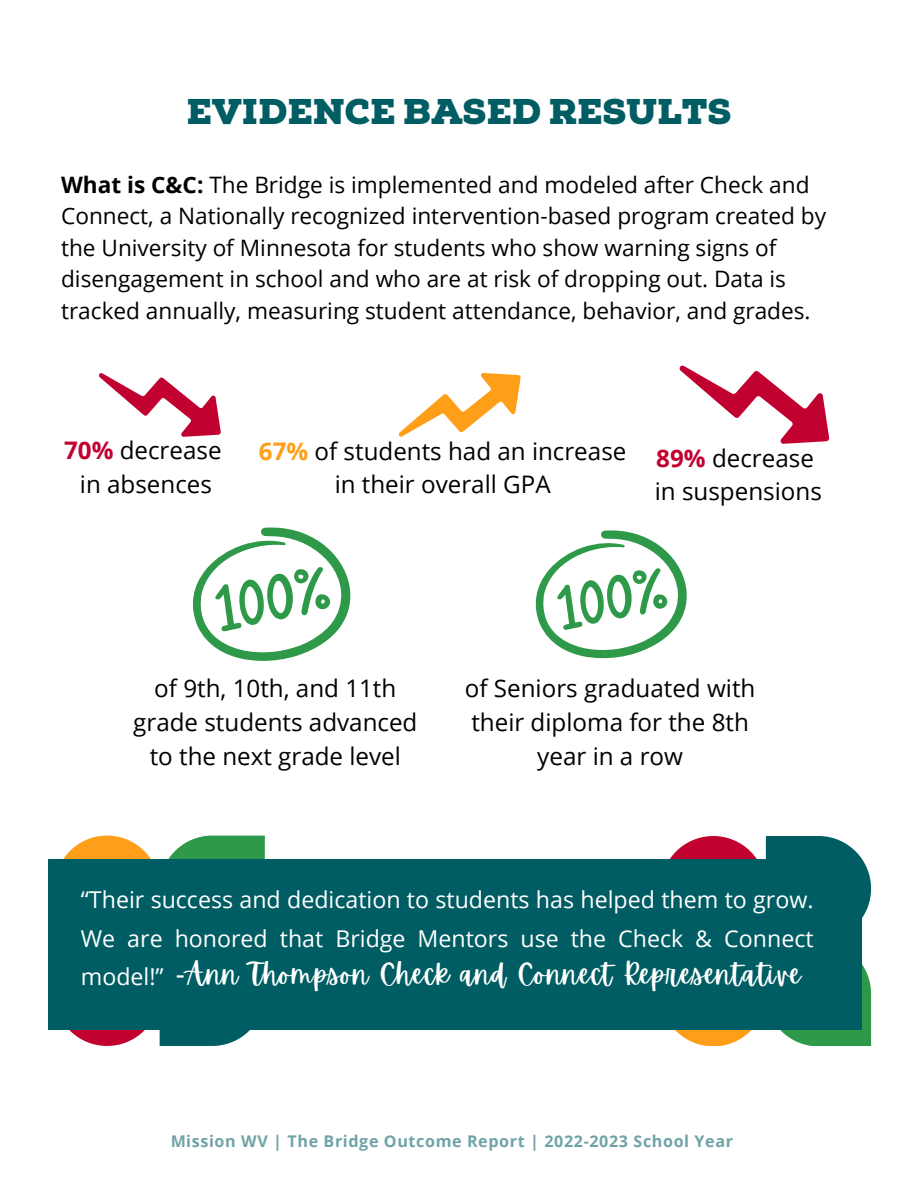
<style>
.page{position:relative;width:918px;height:1188px;background:#fff}
.page>*{position:absolute;margin:0;border:0;box-sizing:border-box;transform-origin:0 0}
.t1{font:900 35.7px "Nexa Slab";color:#005d63}
.t2{font:28.2px "Apricots";letter-spacing:.04em;color:#fff}
.t3{font:24.15px/33.8px "Open Sans";color:#000;text-align:center}
.t4{font:23.25px/38.8px "Open Sans";color:#fff;text-align:justify}
.t5{font:22.65px/31.5px "Open Sans";color:#000}
.t6{font:700 16.05px "Open Sans";letter-spacing:.04em;color:#005d63}
.s1{font-weight:700}
.s2{font-weight:700;color:#c10230}
.s3{font-weight:700;color:#ff9e18}
.s4{font-family:"Noto Sans"}
</style>
<div class="page">
<svg style="left:99px;top:373px;width:122px;height:64px"></svg>
<svg style="left:399px;top:373px;width:122px;height:64px"></svg>
<svg style="left:679px;top:365px;width:150px;height:79px"></svg>
<svg style="left:192px;top:527px;width:159px;height:134px"></svg>
<svg style="left:535px;top:530px;width:152px;height:128px"></svg>
<svg style="left:63px;top:836px;width:202px;height:210px"></svg>
<svg style="left:670px;top:836px;width:201px;height:210px"></svg>
<div style="left:48px;top:859px;width:814px;height:171px;background:#005d63"></div>
<p class="t1" style="left:186px;top:91px;width:547px">EVIDENCE BASED RESULTS</p>
<p class="t5" style="left:61px;top:168px;width:767px"><span class="s1">What is C&amp;C:</span> The Bridge is implemented and modeled after Check and Connect, a Nationally recognized intervention-based program created by the University of Minnesota for students who show warning signs of disengagement in school and who are at risk of dropping out. Data is tracked annually, measuring student attendance, behavior, and grades.</p>
<p class="t3" style="left:64px;top:433px;width:159px"><span class="s2">70%</span> decrease</p>
<p class="t3" style="left:80px;top:467px;width:134px">in absences</p>
<p class="t3" style="left:259px;top:435px;width:369px;line-height:32.8px"><span class="s3">67%</span> of students had an increase in their overall GPA</p>
<p class="t3" style="left:656px;top:441px;width:159px"><span class="s2">89%</span> decrease</p>
<p class="t3" style="left:655px;top:474px;width:169px">in suspensions</p>
<p class="t3" style="left:133px;top:671px;width:286px">of 9th, 10th, and 11th grade students advanced to the next grade level</p>
<p class="t3" style="left:465px;top:671px;width:292px">of Seniors graduated with their diploma for the 8th year in a row</p>
<p class="t4" style="left:81px;top:879px;width:734px">“Their success and dedication to students has helped them to grow.<br>We are honored that Bridge Mentors use the Check &amp; Connect model!”</p>
<p class="t2" style="left:176px;top:958px;width:627px"><span class="s4">-</span>Ann Thompson Check and Connect Representative</p>
<p class="t6" style="left:170px;top:1130px;width:564px">Mission WV | The Bridge Outcome Report | 2022-2023 School Year</p>
</div>
